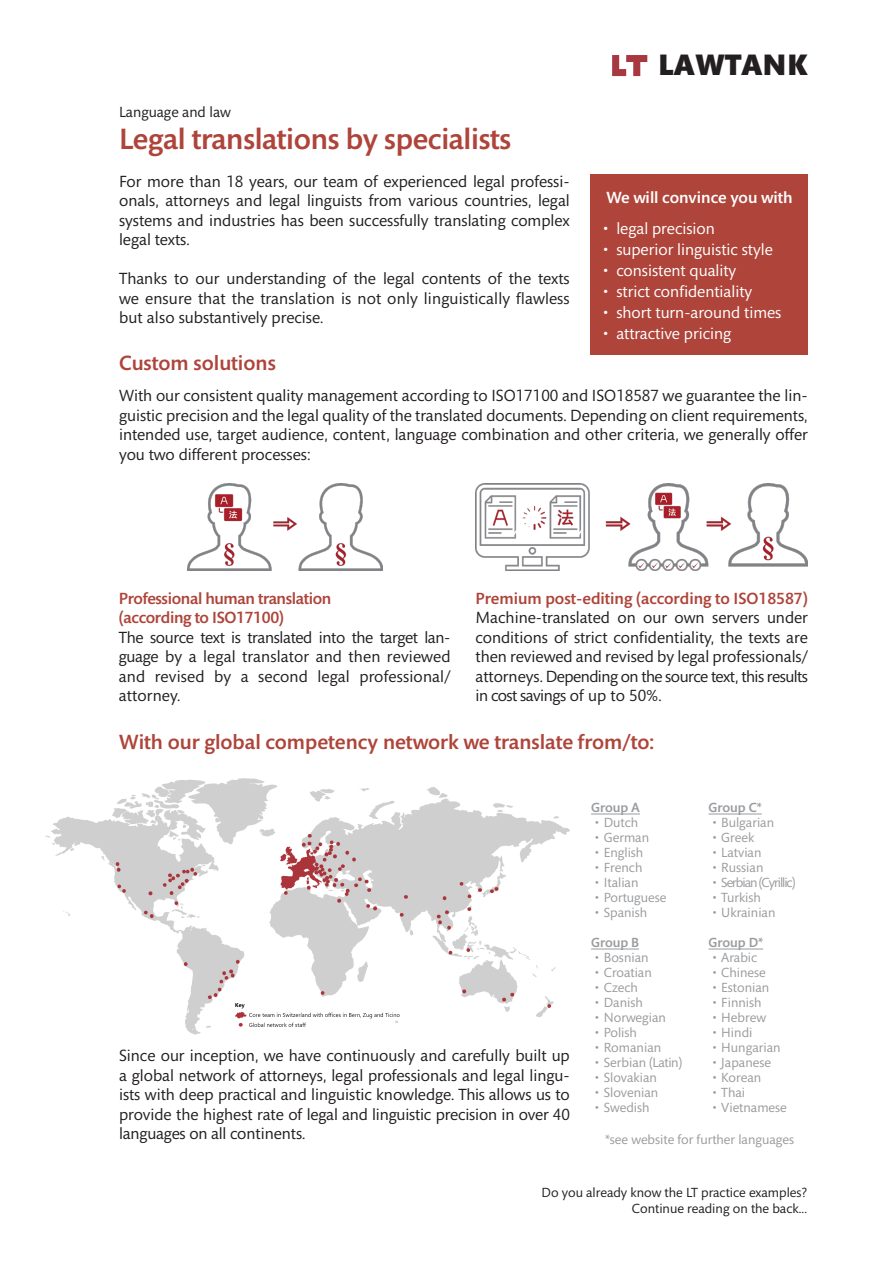
<style>
.page{position:relative;width:893px;height:1263px;background:#fff}
.page>*{position:absolute;margin:0;border:0;box-sizing:border-box;transform-origin:0 0}
.t1{font:900 30.15px "Mundo Sans Std";color:#231f20}
.t2{font:500 30px "Mundo Sans Std";letter-spacing:-.01em;color:#ae443a}
.Zwischentitel{font:500 21px "Mundo Sans Std";color:#ae443a}
.t3{font:16.5px/19.5px "Mundo Sans Std";color:#231f20;text-align:justify}
.t4{font:16.5px "Mundo Sans Std";color:#fff}
.t5{font:500 16.5px "Mundo Sans Std";letter-spacing:-.02em;color:#ae443a}
.t6{font:500 16.5px "Mundo Sans Std";color:#ae443a}
.Text{font:500 16.5px "Mundo Sans Std";color:#fff}
.Text-2{font:15px "Mundo Sans Std";color:#231f20}
.t7{font:13.5px "Mundo Sans Std";color:#999b9e}
.t8{font:13.5px "Mundo Sans Std";color:#231f20}
.Regular_Text{font:500 13.5px "Mundo Sans Std";color:#999b9e}
.t9{font:13.5px "Mundo Sans Std";letter-spacing:-.075em;color:#999b9e}
</style>
<div class="page">
<svg style="left:612px;top:55px;width:35px;height:21px"></svg>
<div style="left:591px;top:175px;width:217px;height:180px;background:#ae443a"></div>
<img style="left:45px;top:778px;width:525px;height:257px">
<hr style="left:591px;top:814px;width:49px;height:1px;background:#999b9e">
<hr style="left:591px;top:949px;width:48px;height:1px;background:#999b9e">
<hr style="left:708px;top:814px;width:54px;height:1px;background:#999b9e">
<hr style="left:708px;top:949px;width:55px;height:1px;background:#999b9e">
<img style="left:187px;top:483px;width:195px;height:87px">
<img style="left:476px;top:483px;width:332px;height:87px">
<p class="Text-2" style="left:119px;top:104px;width:113px">Language and law</p>
<p class="t2" style="left:119px;top:123px;width:394px">Legal translations by specialists</p>
<p class="t3" style="left:119px;top:172px;width:452px">For more than 18 years, our team of experienced legal professi&shy;onals, attorneys and legal linguists from various countries, legal systems and industries has been successfully translating complex legal texts.</p>
<p class="t3" style="left:119px;top:269px;width:452px">Thanks to our understanding of the legal contents of the texts</p>
<p class="t3" style="left:119px;top:289px;width:452px">we ensure that the translation is not only linguistically flawless but also substantively precise.</p>
<h1 class="t1" style="left:658px;top:49px;width:151px">LAWTANK</h1>
<p class="Text" style="left:606px;top:189px;width:188px">We will convince you with</p>
<p class="t4" style="left:604px;top:219px;width:113px">• legal precision</p>
<p class="t4" style="left:604px;top:240px;width:171px">• superior linguistic style</p>
<p class="t4" style="left:604px;top:261px;width:134px">• consistent quality</p>
<p class="t4" style="left:604px;top:282px;width:150px">• strict confidentiality</p>
<p class="t4" style="left:604px;top:303px;width:179px">• short turn-around times</p>
<p class="t4" style="left:604px;top:324px;width:129px">• attractive pricing</p>
<p class="Zwischentitel" style="left:119px;top:352px;width:158px">Custom solutions</p>
<p class="t3" style="left:119px;top:386px;width:690px">With our consistent quality management according to ISO17100 and ISO18587 we guarantee the lin&shy;guistic precision and the legal quality of the translated documents. Depending on client requirements, intended use, target audience, content, language combination and other criteria, we generally offer you two different processes:</p>
<p class="t5" style="left:119px;top:589px;width:214px">Professional human translation</p>
<p class="t5" style="left:119px;top:609px;width:167px">(according to ISO17100)</p>
<p class="t3" style="left:119px;top:628px;width:333px">The source text is translated into the target lan&shy;guage by a legal translator and then reviewed and revised by a second legal professional/</p>
<p class="t3" style="left:119px;top:687px;width:63px">attorney.</p>
<p class="t6" style="left:476px;top:589px;width:334px">Premium post-editing (according to ISO18587)</p>
<p class="t3" style="left:476px;top:609px;width:334px">Machine-translated on our own servers under conditions of strict confidentiality, the texts are then reviewed and revised by legal professionals/ attorneys. Depending on the source text, this results in cost savings of up to 50%.</p>
<p class="Zwischentitel" style="left:119px;top:730px;width:537px">With our global competency network we translate from/to:</p>
<p class="t3" style="left:119px;top:1046px;width:452px">Since our inception, we have continuously and carefully built up a global network of attorneys, legal professionals and legal lingu&shy;ists with deep practical and linguistic knowledge. This allows us to provide the highest rate of legal and linguistic precision in over 40 languages on all continents.</p>
<p class="Regular_Text" style="left:708px;top:800px;width:55px">Group C*</p>
<p class="t7" style="left:713px;top:815px;width:63px">• Bulgarian</p>
<p class="t7" style="left:713px;top:830px;width:43px">• Greek</p>
<p class="t7" style="left:713px;top:845px;width:50px">• Latvian</p>
<p class="t7" style="left:713px;top:860px;width:52px">• Russian</p>
<p class="t9" style="left:713px;top:875px;width:84px">• Serbian (Cyrillic)</p>
<p class="t7" style="left:713px;top:890px;width:50px">• Turkish</p>
<p class="t7" style="left:713px;top:905px;width:64px">• Ukrainian</p>
<p class="Regular_Text" style="left:708px;top:935px;width:56px">Group D*</p>
<p class="t7" style="left:713px;top:950px;width:46px">• Arabic</p>
<p class="t7" style="left:713px;top:965px;width:55px">• Chinese</p>
<p class="t7" style="left:713px;top:980px;width:58px">• Estonian</p>
<p class="t7" style="left:713px;top:995px;width:50px">• Finnish</p>
<p class="t7" style="left:713px;top:1010px;width:55px">• Hebrew</p>
<p class="t7" style="left:713px;top:1025px;width:41px">• Hindi</p>
<p class="t7" style="left:713px;top:1040px;width:69px">• Hungarian</p>
<p class="t7" style="left:713px;top:1055px;width:60px">• Japanese</p>
<p class="t7" style="left:713px;top:1070px;width:50px">• Korean</p>
<p class="t7" style="left:713px;top:1085px;width:34px">• Thai</p>
<p class="t7" style="left:713px;top:1100px;width:76px">• Vietnamese</p>
<p class="t7" style="left:605px;top:1132px;width:191px">*see website for further languages</p>
<p class="Regular_Text" style="left:591px;top:800px;width:50px">Group A</p>
<p class="t7" style="left:595px;top:815px;width:44px">• Dutch</p>
<p class="t7" style="left:595px;top:830px;width:55px">• German</p>
<p class="t7" style="left:595px;top:845px;width:50px">• English</p>
<p class="t7" style="left:595px;top:860px;width:49px">• French</p>
<p class="t7" style="left:595px;top:875px;width:45px">• Italian</p>
<p class="t7" style="left:595px;top:890px;width:73px">• Portuguese</p>
<p class="t7" style="left:595px;top:905px;width:54px">• Spanish</p>
<p class="Regular_Text" style="left:591px;top:935px;width:50px">Group B</p>
<p class="t7" style="left:595px;top:950px;width:55px">• Bosnian</p>
<p class="t7" style="left:595px;top:965px;width:58px">• Croatian</p>
<p class="t7" style="left:595px;top:980px;width:44px">• Czech</p>
<p class="t7" style="left:595px;top:995px;width:49px">• Danish</p>
<p class="t7" style="left:595px;top:1010px;width:72px">• Norwegian</p>
<p class="t7" style="left:595px;top:1025px;width:43px">• Polish</p>
<p class="t7" style="left:595px;top:1040px;width:67px">• Romanian</p>
<p class="t7" style="left:595px;top:1055px;width:88px">• Serbian (Latin)</p>
<p class="t7" style="left:595px;top:1070px;width:63px">• Slovakian</p>
<p class="t7" style="left:595px;top:1085px;width:64px">• Slovenian</p>
<p class="t7" style="left:595px;top:1100px;width:56px">• Swedish</p>
<p class="t8" style="left:542px;top:1185px;width:267px">Do you already know the LT practice examples?</p>
<p class="t8" style="left:632px;top:1201px;width:177px">Continue reading on the back...</p>
</div>
